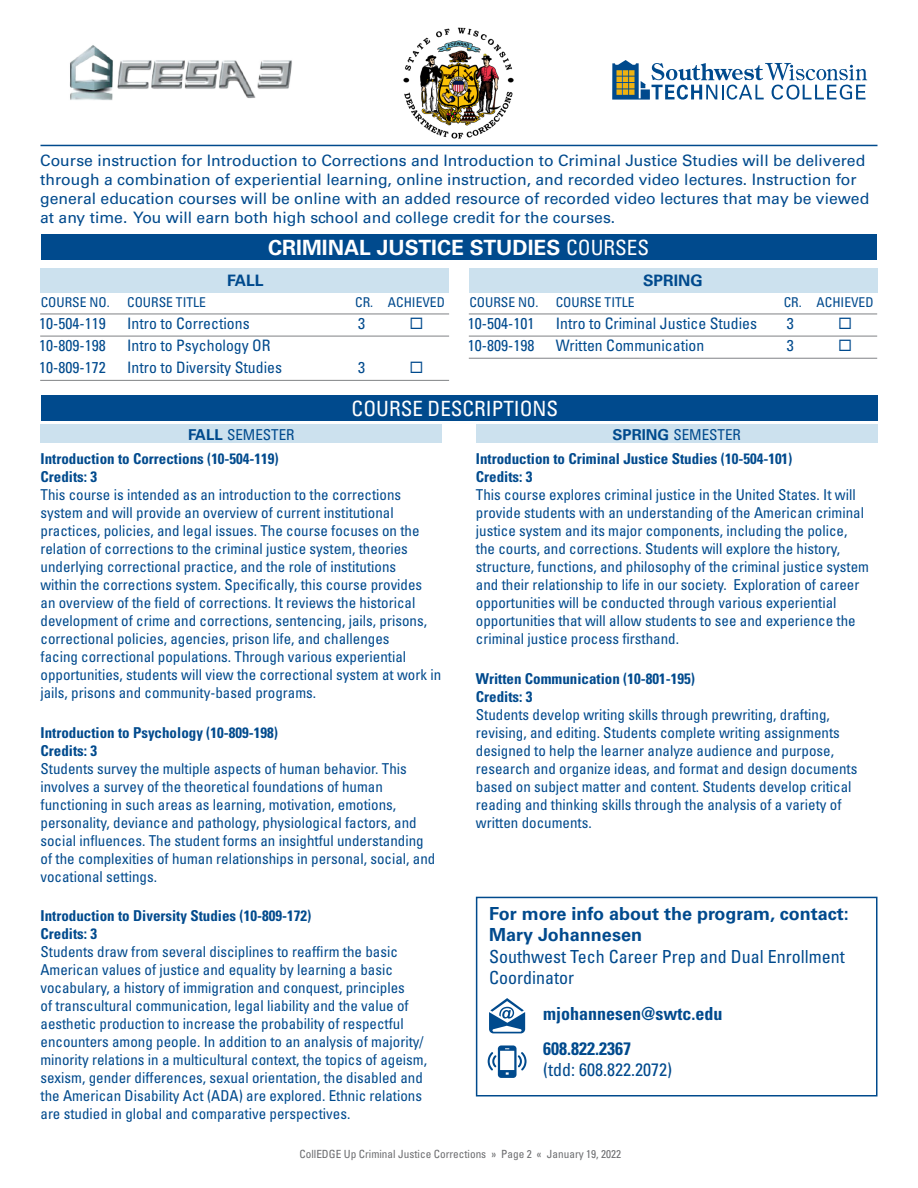
<style>
.page{position:relative;width:918px;height:1188px;background:#fff}
.page>*{position:absolute;margin:0;border:0;box-sizing:border-box;transform-origin:0 0}
.Curriculum{font:700 21px "Univers";color:#fff}
.Course_Descriptions{font:condensed 21px "Univers";color:#fff}
.t1{font:condensed 18px/21.6px "Univers";color:#004a8d}
.t2{font:700 18px "Univers";color:#004a8d}
.t3{font:700 condensed 18px "Univers";color:#004a8d}
.Curriculum-2{font:15.75px/18.9px "Univers";color:#004a8d}
.Curriculum-3{font:condensed 15.75px "Univers";color:#004a8d}
.Semester_with_shadin{font:700 15.75px "Univers";color:#004a8d}
.Course_Descriptions-2{font:condensed 15px/18px "Univers";color:#004a8d}
.Course_Names{font:condensed 15px/18px "Univers";color:#004a8d}
.Course_Names-2{font:700 condensed 15px "Univers";color:#004a8d}
.Semester_Headings{font:condensed 15px "Univers";color:#004a8d}
.Curriculum-4{font:condensed 13.5px "Univers";color:#004a8d}
.t4{font:condensed 11.25px "Univers";color:#6c6d70}
.s1{font-weight:400;font-stretch:condensed}
.s2{font-weight:700;font-stretch:normal}
</style>
<div class="page">
<div style="left:41px;top:395px;width:837px;height:26px;background:#004a8d"></div>
<div style="left:40px;top:424px;width:402px;height:19px;background:#cce1ee"></div>
<div style="left:476px;top:424px;width:402px;height:19px;background:#cce1ee"></div>
<img style="left:69px;top:45px;width:223px;height:55px">
<svg style="left:612px;top:60px;width:255px;height:40px"></svg>
<img style="left:403px;top:27px;width:111px;height:112px">
<svg style="left:488px;top:1045px;width:39px;height:33px"></svg>
<svg style="left:489px;top:998px;width:36px;height:35px"></svg>
<div style="left:41px;top:235px;width:835px;height:25px;background:#004a8d"></div>
<div style="left:40px;top:269px;width:409px;height:24px;background:#cce1ee"></div>
<hr style="left:40px;top:314px;width:409px;height:1px;background:#808285">
<hr style="left:40px;top:336px;width:409px;height:1px;background:#808285">
<hr style="left:40px;top:380px;width:409px;height:1px;background:#808285">
<div style="left:469px;top:269px;width:408px;height:24px;background:#cce1ee"></div>
<hr style="left:469px;top:314px;width:408px;height:1px;background:#808285">
<hr style="left:469px;top:336px;width:408px;height:1px;background:#808285">
<hr style="left:469px;top:358px;width:408px;height:1px;background:#808285">
<hr style="left:40px;top:145px;width:838px;height:1px;background:#004a8d">
<div style="left:476px;top:897px;width:402px;height:199px;border:2px solid #004a8d"></div>
<p class="Curriculum-2" style="left:40px;top:151px;width:831px">Course instruction for Introduction to Corrections and Introduction to Criminal Justice Studies will be delivered through a combination of experiential learning, online instruction, and recorded video lectures. Instruction for general education courses will be online with an added resource of recorded video lectures that may be viewed at any time. You will earn both high school and college credit for the courses.</p>
<p class="Curriculum" style="left:268px;top:235px;width:382px">CRIMINAL JUSTICE STUDIES <span class="s1">COURSES</span></p>
<p class="Semester_with_shadin" style="left:227px;top:272px;width:38px">FALL</p>
<p class="Curriculum-4" style="left:41px;top:294px;width:71px">COURSE NO.</p>
<p class="Curriculum-4" style="left:127px;top:294px;width:80px">COURSE TITLE</p>
<p class="Curriculum-4" style="left:355px;top:294px;width:91px">CR. ACHIEVED</p>
<p class="Curriculum-3" style="left:39px;top:314px;width:68px">10-504-119</p>
<p class="Curriculum-3" style="left:127px;top:314px;width:124px">Intro to Corrections</p>
<p class="Curriculum-3" style="left:358px;top:314px;width:8px">3</p>
<p class="Curriculum-3" style="left:39px;top:336px;width:68px">10-809-198</p>
<p class="Curriculum-3" style="left:127px;top:336px;width:145px">Intro to Psychology OR</p>
<p class="Curriculum-3" style="left:39px;top:358px;width:68px">10-809-172</p>
<p class="Curriculum-3" style="left:127px;top:358px;width:156px">Intro to Diversity Studies</p>
<p class="Curriculum-3" style="left:358px;top:358px;width:8px">3</p>
<p class="Semester_with_shadin" style="left:643px;top:272px;width:61px">SPRING</p>
<p class="Curriculum-4" style="left:469px;top:294px;width:71px">COURSE NO.</p>
<p class="Curriculum-4" style="left:556px;top:294px;width:80px">COURSE TITLE</p>
<p class="Curriculum-4" style="left:784px;top:294px;width:91px">CR. ACHIEVED</p>
<p class="Curriculum-3" style="left:468px;top:314px;width:68px">10-504-101</p>
<p class="Curriculum-3" style="left:556px;top:314px;width:203px">Intro to Criminal Justice Studies</p>
<p class="Curriculum-3" style="left:787px;top:314px;width:8px">3</p>
<p class="Curriculum-3" style="left:468px;top:336px;width:68px">10-809-198</p>
<p class="Curriculum-3" style="left:556px;top:336px;width:150px">Written Communication</p>
<p class="Curriculum-3" style="left:787px;top:336px;width:8px">3</p>
<p class="Course_Descriptions" style="left:352px;top:395px;width:208px">COURSE DESCRIPTIONS</p>
<p class="Semester_Headings" style="left:188px;top:425px;width:108px"><span class="s2">FALL</span> SEMESTER</p>
<p class="Course_Names-2" style="left:40px;top:450px;width:240px">Introduction to Corrections (10-504-119)</p>
<p class="Course_Names-2" style="left:40px;top:468px;width:58px">Credits: 3</p>
<p class="Course_Descriptions-2" style="left:40px;top:486px;width:402px">This course is intended as an introduction to the corrections system and will provide an overview of current institutional practices, policies, and legal issues. The course focuses on the relation of corrections to the criminal justice system, theories underlying correctional practice, and the role of institutions<br>within the corrections system. Specifically, this course provides<br>an overview of the field of corrections. It reviews the historical development of crime and corrections, sentencing, jails, prisons, correctional policies, agencies, prison life, and challenges<br>facing correctional populations. Through various experiential opportunities, students will view the correctional system at work in jails, prisons and community-based programs.</p>
<p class="Course_Names-2" style="left:40px;top:723px;width:239px">Introduction to Psychology (10-809-198)</p>
<p class="Course_Names-2" style="left:40px;top:741px;width:58px">Credits: 3</p>
<p class="Course_Descriptions-2" style="left:40px;top:759px;width:396px">Students survey the multiple aspects of human behavior. This involves a survey of the theoretical foundations of human functioning in such areas as learning, motivation, emotions, personality, deviance and pathology, physiological factors, and social influences. The student forms an insightful understanding of the complexities of human relationships in personal, social, and vocational settings.</p>
<p class="Course_Names-2" style="left:40px;top:906px;width:272px">Introduction to Diversity Studies (10-809-172)</p>
<p class="Course_Names-2" style="left:40px;top:924px;width:58px">Credits: 3</p>
<p class="Course_Names" style="left:40px;top:942px;width:388px">Students draw from several disciplines to reaffirm the basic American values of justice and equality by learning a basic vocabulary, a history of immigration and conquest, principles<br>of transcultural communication, legal liability and the value of aesthetic production to increase the probability of respectful encounters among people. In addition to an analysis of majority/ minority relations in a multicultural context, the topics of ageism, sexism, gender differences, sexual orientation, the disabled and the American Disability Act (ADA) are explored. Ethnic relations are studied in global and comparative perspectives.</p>
<p class="Semester_Headings" style="left:613px;top:425px;width:130px"><span class="s2">SPRING</span> SEMESTER</p>
<p class="Course_Names-2" style="left:476px;top:450px;width:318px">Introduction to Criminal Justice Studies (10-504-101)</p>
<p class="Course_Names-2" style="left:476px;top:468px;width:58px">Credits: 3</p>
<p class="Course_Descriptions-2" style="left:476px;top:486px;width:395px">This course explores criminal justice in the United States. It will provide students with an understanding of the American criminal justice system and its major components, including the police, the courts, and corrections. Students will explore the history, structure, functions, and philosophy of the criminal justice system and their relationship to life in our society. Exploration of career opportunities will be conducted through various experiential opportunities that will allow students to see and experience the criminal justice process firsthand.</p>
<p class="Course_Names-2" style="left:476px;top:669px;width:220px">Written Communication (10-801-195)</p>
<p class="Course_Names-2" style="left:476px;top:687px;width:58px">Credits: 3</p>
<p class="Course_Descriptions-2" style="left:476px;top:705px;width:383px">Students develop writing skills through prewriting, drafting, revising, and editing. Students complete writing assignments designed to help the learner analyze audience and purpose, research and organize ideas, and format and design documents based on subject matter and content. Students develop critical reading and thinking skills through the analysis of a variety of written documents.</p>
<p class="t2" style="left:489px;top:903px;width:361px">For more info about the program, contact:</p>
<p class="t2" style="left:489px;top:924px;width:154px">Mary Johannesen</p>
<p class="t1" style="left:489px;top:945px;width:357px">Southwest Tech Career Prep and Dual Enrollment<br>Coordinator</p>
<p class="t3" style="left:543px;top:1002px;width:181px">mjohannesen@swtc.edu</p>
<p class="t3" style="left:543px;top:1037px;width:89px">608.822.2367</p>
<p class="t1" style="left:543px;top:1059px;width:130px">(tdd: 608.822.2072)</p>
<p class="t4" style="left:299px;top:1147px;width:323px">CollEDGE Up Criminal Justice Corrections » Page 2 « January 19, 2022</p>
</div>
